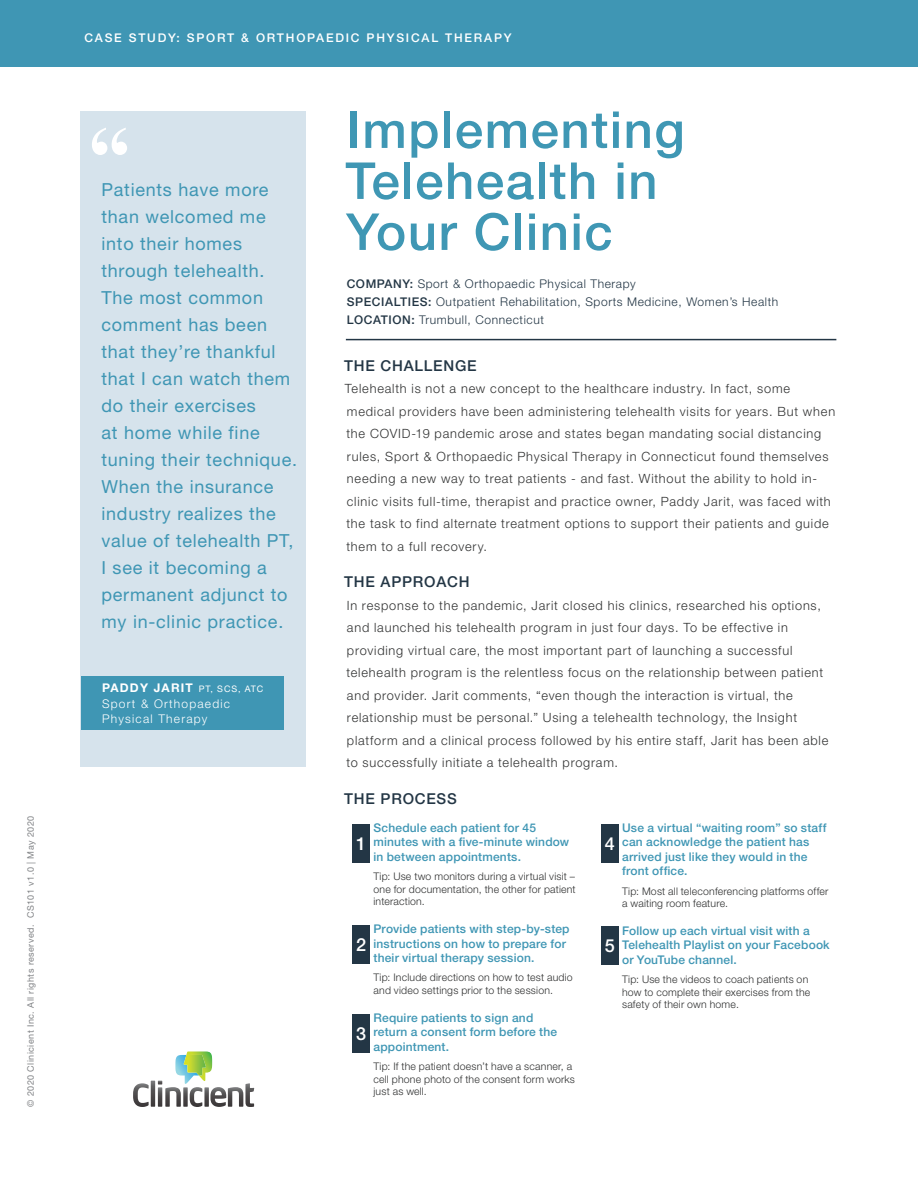
<style>
.page{position:relative;width:918px;height:1188px;background:#fff}
.page>*{position:absolute;margin:0;border:0;box-sizing:border-box;transform-origin:0 0}
._02_Intro_text{font:700 84px "Times New Roman";color:#fff}
.Body_Copy_8_5_pt{font:500 51px "Helvetica Neue LT Std";letter-spacing:.03em;color:#3f97b4}
._01_Quote{font:18px/27px "Helvetica Neue LT Std";letter-spacing:.04em;color:#3f96b4}
.Heading_2{font:500 18px "Helvetica Neue LT Std";color:#fff}
.Heading_2-2{font:500 15px "Helvetica Neue LT Std";letter-spacing:.05em;color:#233645}
.Body_Copy_8_5_pt-2{font:300 12.75px/22.5px "Helvetica Neue LT Std";letter-spacing:.06em;color:#313232}
.Body_Copy_8_5_pt-3{font:500 12px/14.4px "Helvetica Neue LT Std";letter-spacing:.015em;color:#3f96b4}
.Heading_2-3{font:300 12px "Helvetica Neue LT Std";letter-spacing:.05em;color:#233645}
.Tagline{font:500 12px "Helvetica Neue LT Std";letter-spacing:.15em;color:#fff}
.Attribution_Name{font:300 12px/14.4px "Helvetica Neue LT Std";letter-spacing:.1em;color:#fff}
.Attribution_Name-2{font:700 12px "Helvetica Neue LT Std";letter-spacing:.1em;color:#fff}
.Body_Copy_8_5_pt-4{font:300 10.5px/12.6px "Helvetica Neue LT Std";letter-spacing:.02em;color:#313232}
.Copyright_Tiny_Text{font:9px "Helvetica Neue LT Std";letter-spacing:.05em;color:#808285}
.s1{font-weight:400;font-size:9px}
.s2{font-weight:500}
</style>
<div class="page">
<div style="left:0;top:0;width:918px;height:67px;background:#3f96b4"></div>
<svg style="left:133px;top:1051px;width:121px;height:56px"></svg>
<hr style="left:346px;top:339px;width:490px;height:1px;background:#233645">
<div style="left:353px;top:824px;width:17px;height:39px;background:#233645"></div>
<div style="left:353px;top:925px;width:17px;height:39px;background:#233645"></div>
<div style="left:353px;top:1014px;width:17px;height:38px;background:#233645"></div>
<div style="left:601px;top:824px;width:17px;height:39px;background:#233645"></div>
<div style="left:601px;top:927px;width:17px;height:38px;background:#233645"></div>
<div style="left:80px;top:112px;width:226px;height:655px;background:#d6e3ec"></div>
<div style="left:81px;top:676px;width:203px;height:54px;background:#3f96b4"></div>
<p class="Copyright_Tiny_Text" style="left:25px;top:1107px;width:293px;rotate:-90deg">© 2020 Clinicient Inc. All rights reserved. CS101 v1.0 | May 2020</p>
<p class="Tagline" style="left:84px;top:30px;width:429px">CASE STUDY: SPORT &amp; ORTHOPAEDIC PHYSICAL THERAPY</p>
<p class="_02_Intro_text" style="left:89px;top:96px;width:43px">“</p>
<p class="_01_Quote" style="left:102px;top:176px;width:197px">Patients have more than welcomed me into their homes through telehealth.<br>The most common comment has been that they’re thankful that I can watch them do their exercises<br>at home while fine tuning their technique.<br>When the insurance industry realizes the value of telehealth PT,<br>I see it becoming a permanent adjunct to my in-clinic practice.</p>
<p class="Attribution_Name-2" style="left:102px;top:680px;width:163px">PADDY JARIT <span class="s1">PT, SCS, ATC</span></p>
<p class="Attribution_Name" style="left:102px;top:697px;width:130px">Sport &amp; Orthopaedic<br>Physical Therapy</p>
<p class="Body_Copy_8_5_pt" style="left:347px;top:99px;width:339px">Implementing</p>
<p class="Body_Copy_8_5_pt" style="left:345px;top:150px;width:314px">Telehealth in</p>
<p class="Body_Copy_8_5_pt" style="left:346px;top:201px;width:268px">Your Clinic</p>
<p class="Heading_2-3" style="left:347px;top:277px;width:291px"><span class="s2">COMPANY:</span> Sport &amp; Orthopaedic Physical Therapy</p>
<p class="Heading_2-3" style="left:347px;top:295px;width:433px"><span class="s2">SPECIALTIES:</span> Outpatient Rehabilitation, Sports Medicine, Women’s Health</p>
<p class="Heading_2-3" style="left:347px;top:313px;width:199px"><span class="s2">LOCATION:</span> Trumbull, Connecticut</p>
<p class="Heading_2-2" style="left:344px;top:356px;width:134px">THE CHALLENGE</p>
<p class="Body_Copy_8_5_pt-2" style="left:345px;top:377px;width:492px">Telehealth is not a new concept to the healthcare industry. In fact, some medical providers have been administering telehealth visits for years. But when the COVID-19 pandemic arose and states began mandating social distancing rules, Sport &amp; Orthopaedic Physical Therapy in Connecticut found themselves needing a new way to treat patients - and fast. Without the ability to hold in&shy;clinic visits full-time, therapist and practice owner, Paddy Jarit, was faced with the task to find alternate treatment options to support their patients and guide them to a full recovery.</p>
<p class="Heading_2-2" style="left:344px;top:573px;width:127px">THE APPROACH</p>
<p class="Body_Copy_8_5_pt-2" style="left:346px;top:594px;width:483px">In response to the pandemic, Jarit closed his clinics, researched his options, and launched his telehealth program in just four days. To be effective in providing virtual care, the most important part of launching a successful telehealth program is the relentless focus on the relationship between patient and provider. Jarit comments, “even though the interaction is virtual, the relationship must be personal.” Using a telehealth technology, the Insight platform and a clinical process followed by his entire staff, Jarit has been able to successfully initiate a telehealth program.</p>
<p class="Heading_2-2" style="left:344px;top:790px;width:114px">THE PROCESS</p>
<p class="Body_Copy_8_5_pt-3" style="left:374px;top:820px;width:197px">Schedule each patient for 45 minutes with a five-minute window in between appointments.</p>
<p class="Body_Copy_8_5_pt-4" style="left:374px;top:870px;width:204px;text-align:justify">Tip: Use two monitors during a virtual visit – one for documentation, the other for patient interaction.</p>
<p class="Body_Copy_8_5_pt-3" style="left:374px;top:922px;width:198px">Provide patients with step-by-step instructions on how to prepare for their virtual therapy session.</p>
<p class="Body_Copy_8_5_pt-4" style="left:374px;top:971px;width:201px">Tip: Include directions on how to test audio and video settings prior to the session.</p>
<p class="Body_Copy_8_5_pt-3" style="left:374px;top:1010px;width:185px">Require patients to sign and return a consent form before the appointment.</p>
<p class="Body_Copy_8_5_pt-4" style="left:374px;top:1060px;width:203px">Tip: If the patient doesn’t have a scanner, a cell phone photo of the consent form works just as well.</p>
<p class="Body_Copy_8_5_pt-3" style="left:622px;top:820px;width:206px">Use a virtual “waiting room” so staff can acknowledge the patient has arrived just like they would in the front office.</p>
<p class="Body_Copy_8_5_pt-4" style="left:622px;top:884px;width:208px">Tip: Most all teleconferencing platforms offer a waiting room feature.</p>
<p class="Body_Copy_8_5_pt-3" style="left:622px;top:924px;width:209px">Follow up each virtual visit with a<br>Telehealth Playlist on your Facebook or YouTube channel.</p>
<p class="Body_Copy_8_5_pt-4" style="left:622px;top:973px;width:190px">Tip: Use the videos to coach patients on how to complete their exercises from the safety of their own home.</p>
<p class="Heading_2" style="left:356px;top:833px;width:12px">1</p>
<p class="Heading_2" style="left:605px;top:833px;width:12px">4</p>
<p class="Heading_2" style="left:356px;top:934px;width:12px">2</p>
<p class="Heading_2" style="left:605px;top:935px;width:12px">5</p>
<p class="Heading_2" style="left:356px;top:1022px;width:12px">3</p>
</div>
